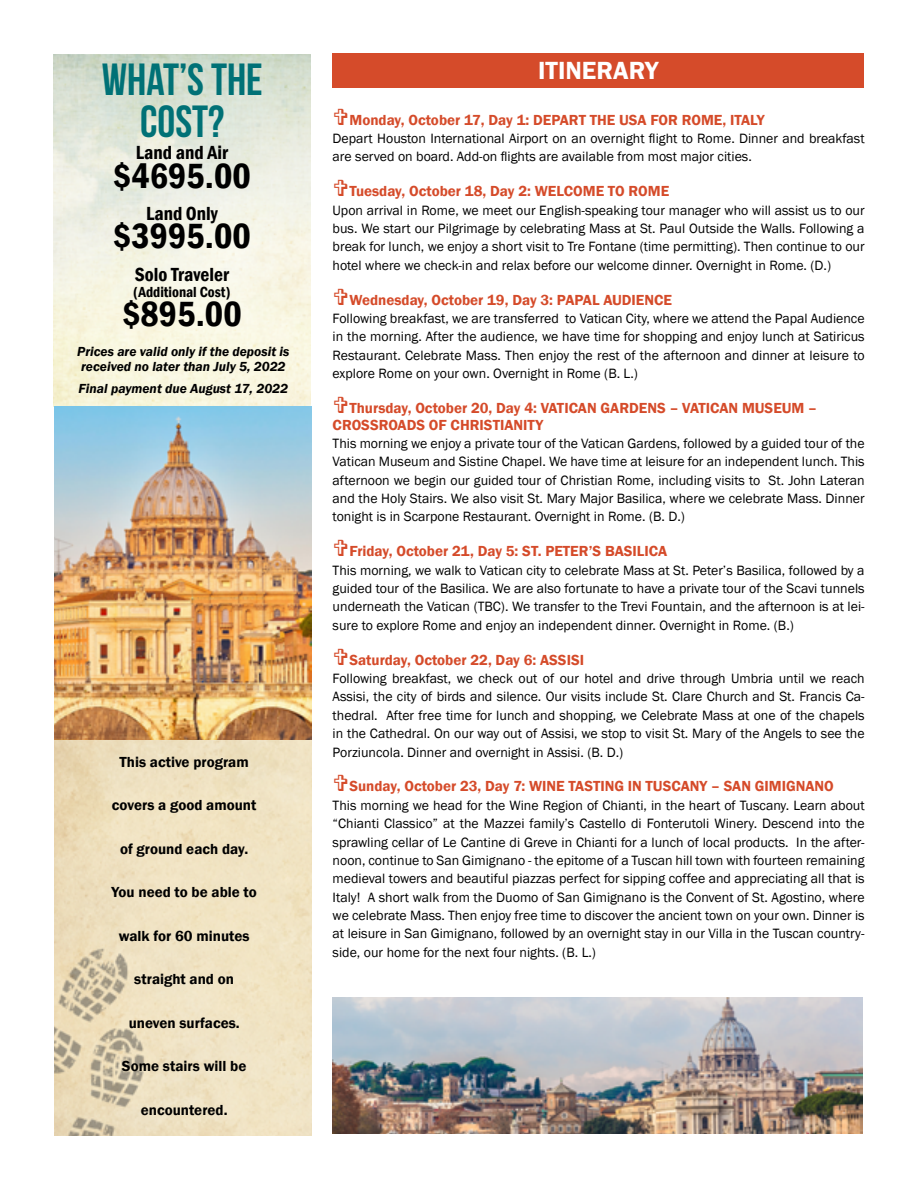
<style>
.page{position:relative;width:918px;height:1188px;background:#fff}
.page>*{position:absolute;margin:0;border:0;box-sizing:border-box;transform-origin:0 0}
.t1{font:45px/42px "Bebas Neue";color:#007176;text-align:center}
.t2{font:600 condensed 36px "Franklin Gothic";color:#000}
.t3{font:600 25.5px "Franklin Gothic";color:#fff}
.t4{font:600 condensed 19.5px "Franklin Gothic";color:#000}
.t5{font:600 15px/16.5px "Franklin Gothic";color:#d54b2a}
.t6{font:600 15px "Franklin Gothic";color:#000}
.t7{font:600 condensed 15px "Franklin Gothic";color:#000}
.t8{font:13.8px/18.3px "Franklin Gothic";color:#000;text-align:justify}
.t9{font:italic 600 13.5px/15px "Franklin Gothic";color:#000}
</style>
<div class="page">
<div style="left:333px;top:53px;width:531px;height:34px;background:#d54b2a"></div>
<img style="left:53px;top:54px;width:258px;height:685px">
<img style="left:54px;top:741px;width:258px;height:395px">
<img style="left:333px;top:998px;width:530px;height:136px">
<h1 class="t1" style="left:102px;top:58px;width:162px">WHAT’S THE<br>COST?</h1>
<h3 class="t4" style="left:136px;top:140px;width:94px">Land and Air</h3>
<h2 class="t2" style="left:113px;top:152px;width:139px">$4695.00</h2>
<h3 class="t4" style="left:146px;top:200px;width:73px">Land Only</h3>
<h2 class="t2" style="left:113px;top:212px;width:139px">$3995.00</h2>
<h3 class="t4" style="left:135px;top:261px;width:96px">Solo Traveler</h3>
<p class="t7" style="left:133px;top:282px;width:99px">(Additional Cost)</p>
<h2 class="t2" style="left:122px;top:290px;width:121px">$895.00</h2>
<p class="t9" style="left:77px;top:344px;width:214px">Prices are valid only if the deposit is received no later than July 5, 2022</p>
<p class="t9" style="left:79px;top:381px;width:211px">Final payment due August 17, 2022</p>
<p class="t6" style="left:120px;top:752px;width:131px">This active program</p>
<p class="t6" style="left:112px;top:796px;width:146px">covers a good amount</p>
<p class="t6" style="left:120px;top:839px;width:130px">of ground each day.</p>
<p class="t6" style="left:112px;top:883px;width:147px">You need to be able to</p>
<p class="t6" style="left:119px;top:926px;width:132px">walk for 60 minutes</p>
<p class="t6" style="left:134px;top:970px;width:101px">straight and on</p>
<p class="t6" style="left:129px;top:1013px;width:112px">uneven surfaces.</p>
<p class="t6" style="left:122px;top:1057px;width:126px">Some stairs will be</p>
<p class="t6" style="left:141px;top:1100px;width:88px">encountered.</p>
<h3 class="t3" style="left:538px;top:55px;width:122px">ITINERARY</h3>
<p class="t5" style="left:349px;top:112px;width:417px">Monday, October 17, Day 1: DEPART THE USA FOR ROME, ITALY</p>
<p class="t8" style="left:333px;top:130px;width:534px">Depart Houston International Airport on an overnight flight to Rome. Dinner and breakfast are served on board. Add-on flights are available from most major cities.</p>
<p class="t5" style="left:349px;top:183px;width:321px">Tuesday, October 18, Day 2: WELCOME TO ROME</p>
<p class="t8" style="left:333px;top:201px;width:534px">Upon arrival in Rome, we meet our English-speaking tour manager who will assist us to our bus. We start our Pilgrimage by celebrating Mass at St. Paul Outside the Walls. Following a break for lunch, we enjoy a short visit to Tre Fontane (time permitting). Then continue to our hotel where we check-in and relax before our welcome dinner. Overnight in Rome. (D.)</p>
<p class="t5" style="left:349px;top:292px;width:324px">Wednesday, October 19, Day 3: PAPAL AUDIENCE</p>
<p class="t8" style="left:333px;top:310px;width:534px">Following breakfast, we are transferred to Vatican City, where we attend the Papal Audience in the morning. After the audience, we have time for shopping and enjoy lunch at Satiricus Restaurant. Celebrate Mass. Then enjoy the rest of the afternoon and dinner at leisure to explore Rome on your own. Overnight in Rome (B. L.)</p>
<p class="t5" style="left:333px;top:400px;width:486px;text-indent:17px">Thursday, October 20, Day 4: VATICAN GARDENS – VATICAN MUSEUM –<br>CROSSROADS OF CHRISTIANITY</p>
<p class="t8" style="left:333px;top:434px;width:534px">This morning we enjoy a private tour of the Vatican Gardens, followed by a guided tour of the Vatican Museum and Sistine Chapel. We have time at leisure for an independent lunch. This afternoon we begin our guided tour of Christian Rome, including visits to St. John Lateran and the Holy Stairs. We also visit St. Mary Major Basilica, where we celebrate Mass. Dinner tonight is in Scarpone Restaurant. Overnight in Rome. (B. D.)</p>
<p class="t5" style="left:349px;top:543px;width:319px">Friday, October 21, Day 5: ST. PETER’S BASILICA</p>
<p class="t8" style="left:333px;top:561px;width:534px">This morning, we walk to Vatican city to celebrate Mass at St. Peter’s Basilica, followed by a guided tour of the Basilica. We are also fortunate to have a private tour of the Scavi tunnels underneath the Vatican (TBC). We transfer to the Trevi Fountain, and the afternoon is at lei&shy;sure to explore Rome and enjoy an independent dinner. Overnight in Rome. (B.)</p>
<p class="t5" style="left:349px;top:652px;width:236px">Saturday, October 22, Day 6: ASSISI</p>
<p class="t8" style="left:333px;top:670px;width:534px">Following breakfast, we check out of our hotel and drive through Umbria until we reach Assisi, the city of birds and silence. Our visits include St. Clare Church and St. Francis Ca&shy;thedral. After free time for lunch and shopping, we Celebrate Mass at one of the chapels in the Cathedral. On our way out of Assisi, we stop to visit St. Mary of the Angels to see the Porziuncola. Dinner and overnight in Assisi. (B. D.)</p>
<p class="t5" style="left:349px;top:778px;width:486px">Sunday, October 23, Day 7: WINE TASTING IN TUSCANY – SAN GIMIGNANO</p>
<p class="t8" style="left:333px;top:796px;width:534px">This morning we head for the Wine Region of Chianti, in the heart of Tuscany. Learn about “Chianti Classico” at the Mazzei family’s Castello di Fonterutoli Winery. Descend into the sprawling cellar of Le Cantine di Greve in Chianti for a lunch of local products. In the after&shy;noon, continue to San Gimignano - the epitome of a Tuscan hill town with fourteen remaining medieval towers and beautiful piazzas perfect for sipping coffee and appreciating all that is Italy! A short walk from the Duomo of San Gimignano is the Convent of St. Agostino, where we celebrate Mass. Then enjoy free time to discover the ancient town on your own. Dinner is at leisure in San Gimignano, followed by an overnight stay in our Villa in the Tuscan country&shy;side, our home for the next four nights. (B. L.)</p>
</div>
